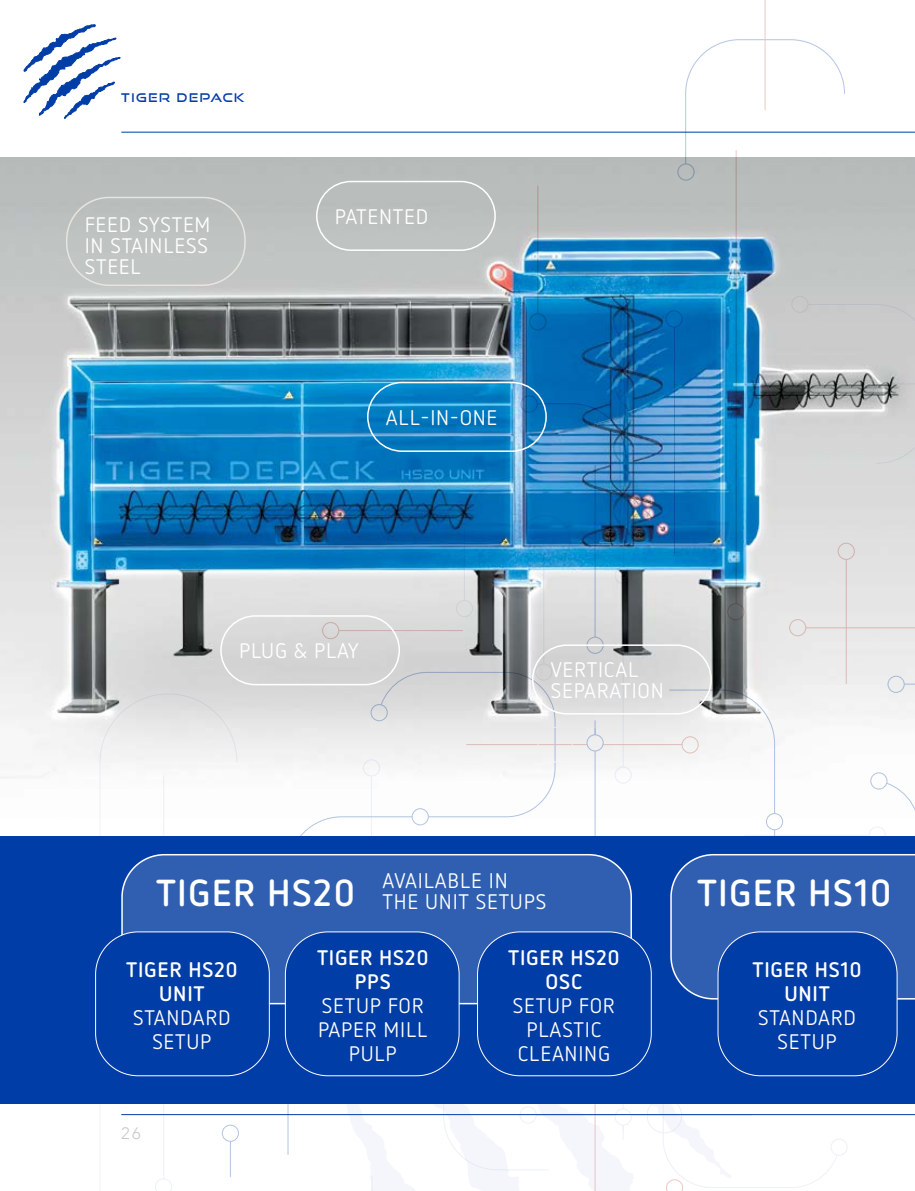
<style>
.page{position:relative;width:915px;height:1191px;background:#fff}
.page>*{position:absolute;margin:0;border:0;box-sizing:border-box;transform-origin:0 0}
.t1{font:700 37.5px "FF Netto Pro";letter-spacing:.035em;color:#fff}
.t2{font:21px/24px "FF Netto Pro";letter-spacing:.035em;color:#fff;text-align:center}
.t3{font:700 21px/24px "FF Netto Pro";letter-spacing:.035em;color:#fff;text-align:center}
.t4{font:300 16.5px "Avenir";color:#cbc9c5}
.t5{font:12px "Good Times Rg";letter-spacing:.13em;color:#003da6}
</style>
<div class="page">
<hr style="left:163px;top:775px;width:1px;height:412px;background:#003da6">
<svg style="left:155px;top:1178px;width:17px;height:13px"></svg>
<hr style="left:230px;top:1132px;width:1px;height:44px;background:#003da6">
<hr style="left:594px;top:728px;width:1px;height:220px;background:#003da6">
<hr style="left:764px;top:0;width:1px;height:110px;background:#bb4a3e">
<svg style="left:677px;top:39px;width:168px;height:118px"></svg>
<svg style="left:328px;top:1103px;width:334px;height:88px"></svg>
<hr style="left:121px;top:132px;width:793px;height:1px;background:#003da6">
<hr style="left:121px;top:1114px;width:793px;height:1px;background:#003da6">
<svg style="left:23px;top:24px;width:98px;height:95px"></svg>
<div style="left:0;top:836px;width:914px;height:267px;background:#003da6"></div>
<div style="left:122px;top:854px;width:509px;height:149px;background:#305fb1;border-radius:43px"></div>
<svg style="left:662px;top:675px;width:253px;height:516px"></svg>
<div style="left:717px;top:932px;width:179px;height:143px;background:#003da6;border-radius:43px"></div>
<div style="left:717px;top:931px;width:180px;height:145px;border:1px solid #fff;border-radius:43px"></div>
<div style="left:121px;top:854px;width:510px;height:150px;border:2px solid #fff;border-radius:43px"></div>
<div style="left:96px;top:932px;width:173px;height:143px;background:#003da6;border-radius:43px"></div>
<div style="left:95px;top:931px;width:174px;height:145px;border:1px solid #fff;border-radius:43px"></div>
<div style="left:285px;top:932px;width:174px;height:143px;background:#003da6;border-radius:43px"></div>
<div style="left:285px;top:931px;width:174px;height:145px;border:1px solid #fff;border-radius:43px"></div>
<div style="left:477px;top:932px;width:174px;height:143px;background:#003da6;border-radius:43px"></div>
<div style="left:477px;top:931px;width:174px;height:145px;border:1px solid #fff;border-radius:43px"></div>
<img style="left:0;top:157px;width:914px;height:662px">
<div style="left:220px;top:615px;width:180px;height:70px;border:2px solid #fff;border-radius:34px"></div>
<div style="left:316px;top:181px;width:179px;height:70px;border:2px solid #fff;border-radius:34px"></div>
<div style="left:66px;top:197px;width:180px;height:89px;border:2px solid #e7e5df;border-radius:43px"></div>
<div style="left:531px;top:644px;width:180px;height:70px;border:2px solid #fff;border-radius:34px"></div>
<div style="left:367px;top:382px;width:179px;height:70px;border:2px solid #fff;border-radius:34px"></div>
<p class="t5" style="left:121px;top:90px;width:125px">TIGER DEPACK</p>
<p class="t2" style="left:85px;top:213px;width:127px;line-height:21px;text-align:left">FEED SYSTEM<br>IN STAINLESS<br>STEEL</p>
<p class="t2" style="left:335px;top:203px;width:95px">PATENTED</p>
<p class="t2" style="left:386px;top:404px;width:113px">ALL-IN-ONE</p>
<p class="t2" style="left:239px;top:638px;width:121px">PLUG &amp; PLAY</p>
<p class="t2" style="left:550px;top:658px;width:114px;line-height:21px;text-align:left">VERTICAL<br>SEPARATION</p>
<p class="t2" style="left:382px;top:869px;width:165px;line-height:21px;text-align:left">AVAILABLE IN<br>THE UNIT SETUPS</p>
<h1 class="t1" style="left:156px;top:867px;width:201px">TIGER HS20</h1>
<h1 class="t1" style="left:696px;top:867px;width:196px">TIGER HS10</h1>
<p class="t3" style="left:126px;top:956px;width:113px">TIGER HS20<br>UNIT</p>
<p class="t2" style="left:133px;top:1004px;width:99px">STANDARD<br>SETUP</p>
<p class="t4" style="left:121px;top:1124px;width:21px">26</p>
<p class="t3" style="left:317px;top:944px;width:113px">TIGER HS20<br>PPS</p>
<p class="t2" style="left:318px;top:992px;width:111px">SETUP FOR<br>PAPER MILL<br>PULP</p>
<p class="t3" style="left:508px;top:944px;width:113px">TIGER HS20<br>OSC</p>
<p class="t2" style="left:513px;top:992px;width:103px">SETUP FOR<br>PLASTIC<br>CLEANING</p>
<p class="t3" style="left:752px;top:956px;width:111px">TIGER HS10<br>UNIT</p>
<p class="t2" style="left:758px;top:1004px;width:99px">STANDARD<br>SETUP</p>
</div>
